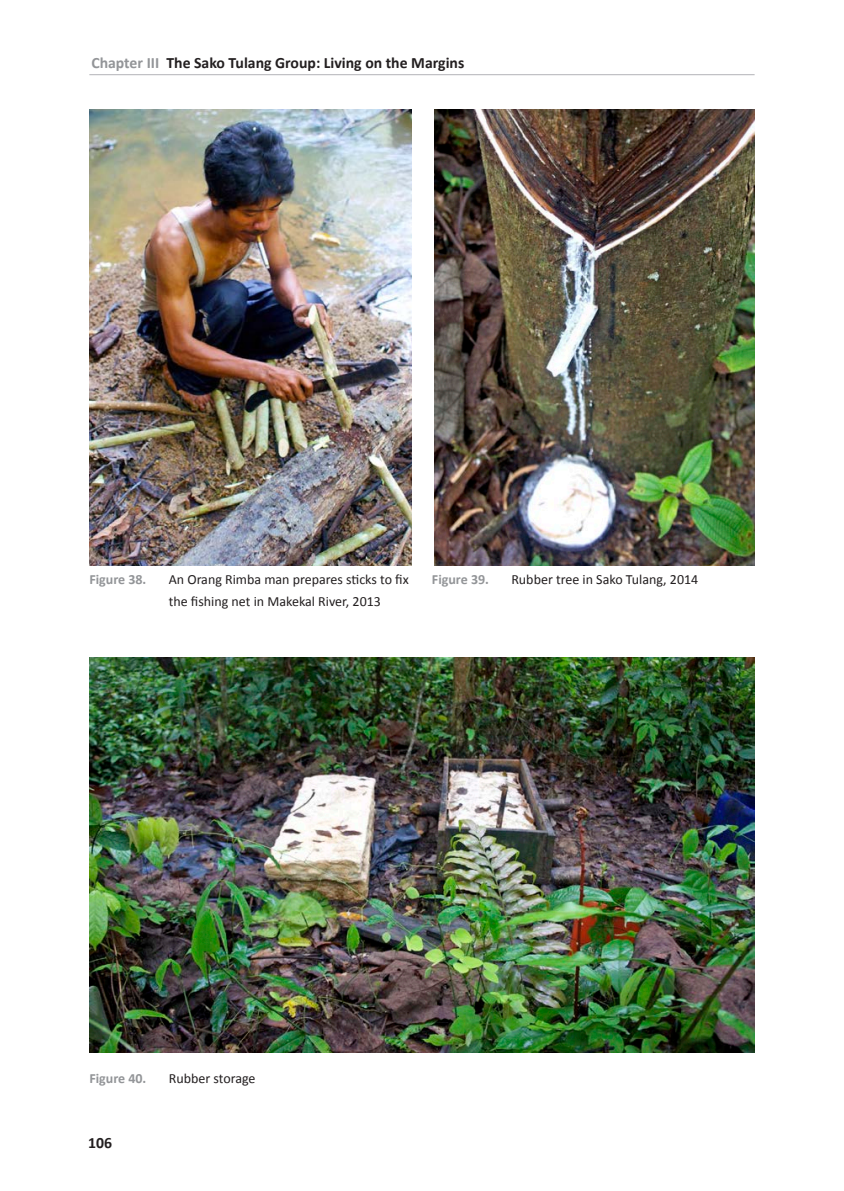
<style>
.page{position:relative;width:844px;height:1191px;background:#fff}
.page>*{position:absolute;margin:0;border:0;box-sizing:border-box;transform-origin:0 0}
.t1{font:700 15.75px "Calibri";color:#231f20}
.bijschrift{font:14px/21.7px "Calibri";color:#231f20}
.bijschrift-2{font:700 14px "Calibri";color:#939598}
.s1{color:#939598}
</style>
<div class="page">
<hr style="left:89px;top:74px;width:665px;height:1px;background:#b2b3b7">
<img style="left:89px;top:109px;width:322px;height:457px">
<img style="left:435px;top:109px;width:319px;height:457px">
<img style="left:89px;top:657px;width:665px;height:395px">
<p class="t1" style="left:91px;top:53px;width:374px"><span class="s1">Chapter III</span> The Sako Tulang Group: Living on the Margins</p>
<p class="bijschrift-2" style="left:89px;top:570px;width:58px">Figure 38.</p>
<p class="bijschrift" style="left:169px;top:568px;width:241px">An Orang Rimba man prepares sticks to fix the fishing net in Makekal River, 2013</p>
<p class="bijschrift-2" style="left:432px;top:570px;width:58px">Figure 39.</p>
<p class="bijschrift" style="left:511px;top:568px;width:188px">Rubber tree in Sako Tulang, 2014</p>
<p class="bijschrift-2" style="left:89px;top:1069px;width:58px">Figure 40.</p>
<p class="bijschrift" style="left:169px;top:1067px;width:88px">Rubber storage</p>
<p class="t1" style="left:88px;top:1133px;width:25px">106</p>
</div>
